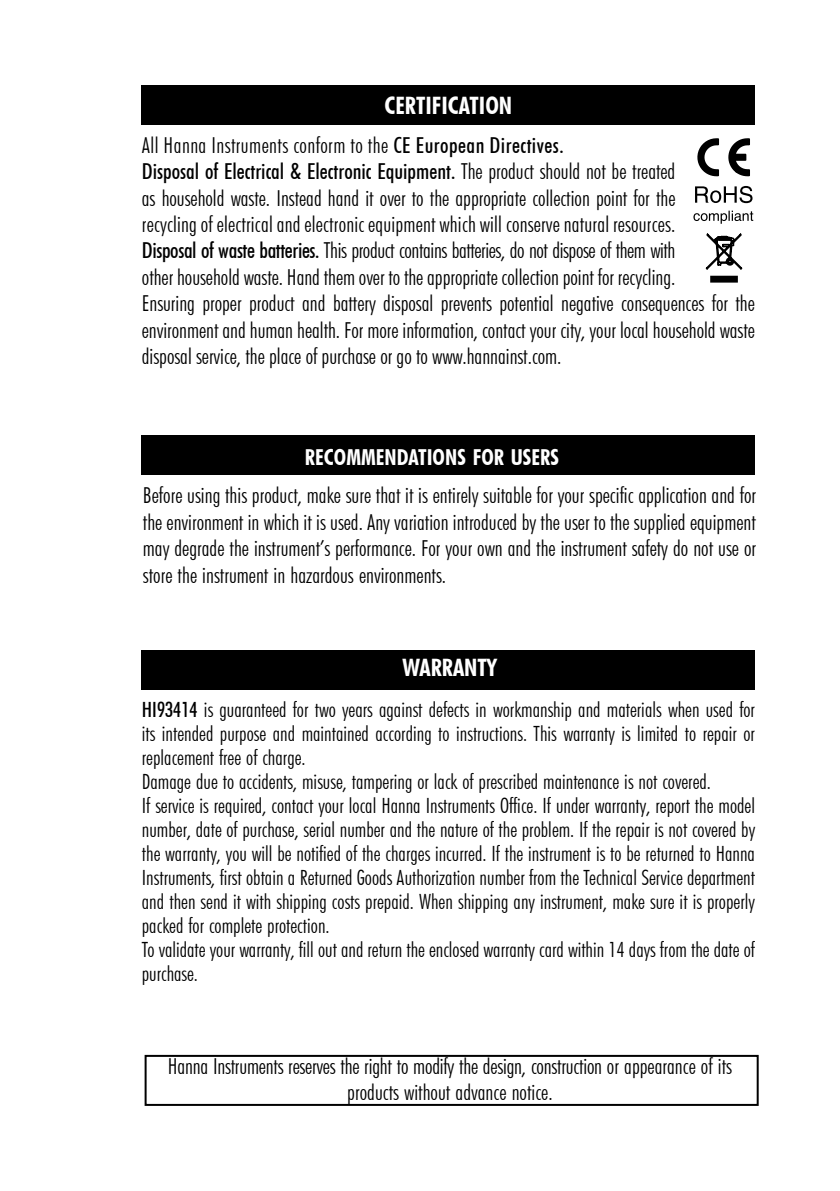
<style>
.page{position:relative;width:840px;height:1191px;background:#fff}
.page>*{position:absolute;margin:0;border:0;box-sizing:border-box;transform-origin:0 0}
.t1{font:700 condensed 24px "Futura BT";color:#fff}
.t2{font:300 condensed 22px/26.4px "Futura BT";color:#000;text-align:center}
.t3{font:700 condensed 22px "Futura BT";color:#fff}
.t4{font:300 condensed 21px/24px "Futura BT";color:#000}
.s1{font-weight:500}
</style>
<div class="page">
<div style="left:144px;top:1054px;width:614px;height:52px;border:2px solid #000"></div>
<div style="left:142px;top:650px;width:612px;height:39px;background:#000"></div>
<div style="left:141px;top:435px;width:613px;height:40px;background:#000"></div>
<div style="left:142px;top:85px;width:612px;height:40px;background:#000"></div>
<svg style="left:697px;top:138px;width:22px;height:39px"></svg>
<svg style="left:728px;top:138px;width:22px;height:39px"></svg>
<svg style="left:695px;top:186px;width:57px;height:17px"></svg>
<svg style="left:693px;top:211px;width:59px;height:13px"></svg>
<svg style="left:705px;top:233px;width:38px;height:50px"></svg>
<p class="t1" style="left:384px;top:91px;width:129px">CERTIFICATION</p>
<p class="t2" style="left:142px;top:132px;width:614px;text-align:left">All Hanna Instruments conform to the <span class="s1">CE European Directives.<br>Disposal of Electrical &amp; Electronic Equipment.</span> The product should not be treated<br>as household waste. Instead hand it over to the appropriate collection point for the<br>recycling of electrical and electronic equipment which will conserve natural resources.<br><span class="s1">Disposal of waste batteries.</span> This product contains batteries, do not dispose of them with<br>other household waste. Hand them over to the appropriate collection point for recycling.<br>Ensuring proper product and battery disposal prevents potential negative consequences for the environment and human health. For more information, contact your city, your local household waste disposal service, the place of purchase or go to www.hannainst.com.</p>
<p class="t3" style="left:305px;top:443px;width:255px">RECOMMENDATIONS FOR USERS</p>
<p class="t2" style="left:143px;top:482px;width:614px;text-align:justify">Before using this product, make sure that it is entirely suitable for your specific application and for the environment in which it is used. Any variation introduced by the user to the supplied equipment may degrade the instrument’s performance. For your own and the instrument safety do not use or store the instrument in hazardous environments.</p>
<p class="t1" style="left:402px;top:653px;width:95px">WARRANTY</p>
<p class="t4" style="left:142px;top:697px;width:614px"><span class="s1">HI93414</span> is guaranteed for two years against defects in workmanship and materials when used for its intended purpose and maintained according to instructions. This warranty is limited to repair or replacement free of charge.<br>Damage due to accidents, misuse, tampering or lack of prescribed maintenance is not covered.<br>If service is required, contact your local Hanna Instruments Office. If under warranty, report the model number, date of purchase, serial number and the nature of the problem. If the repair is not covered by the warranty, you will be notified of the charges incurred. If the instrument is to be returned to Hanna Instruments, first obtain a Returned Goods Authorization number from the Technical Service department and then send it with shipping costs prepaid. When shipping any instrument, make sure it is properly packed for complete protection.<br>To validate your warranty, fill out and return the enclosed warranty card within 14 days from the date of purchase.</p>
<p class="t2" style="left:168px;top:1052px;width:565px">Hanna Instruments reserves the right to modify the design, construction or appearance of its products without advance notice.</p>
</div>
